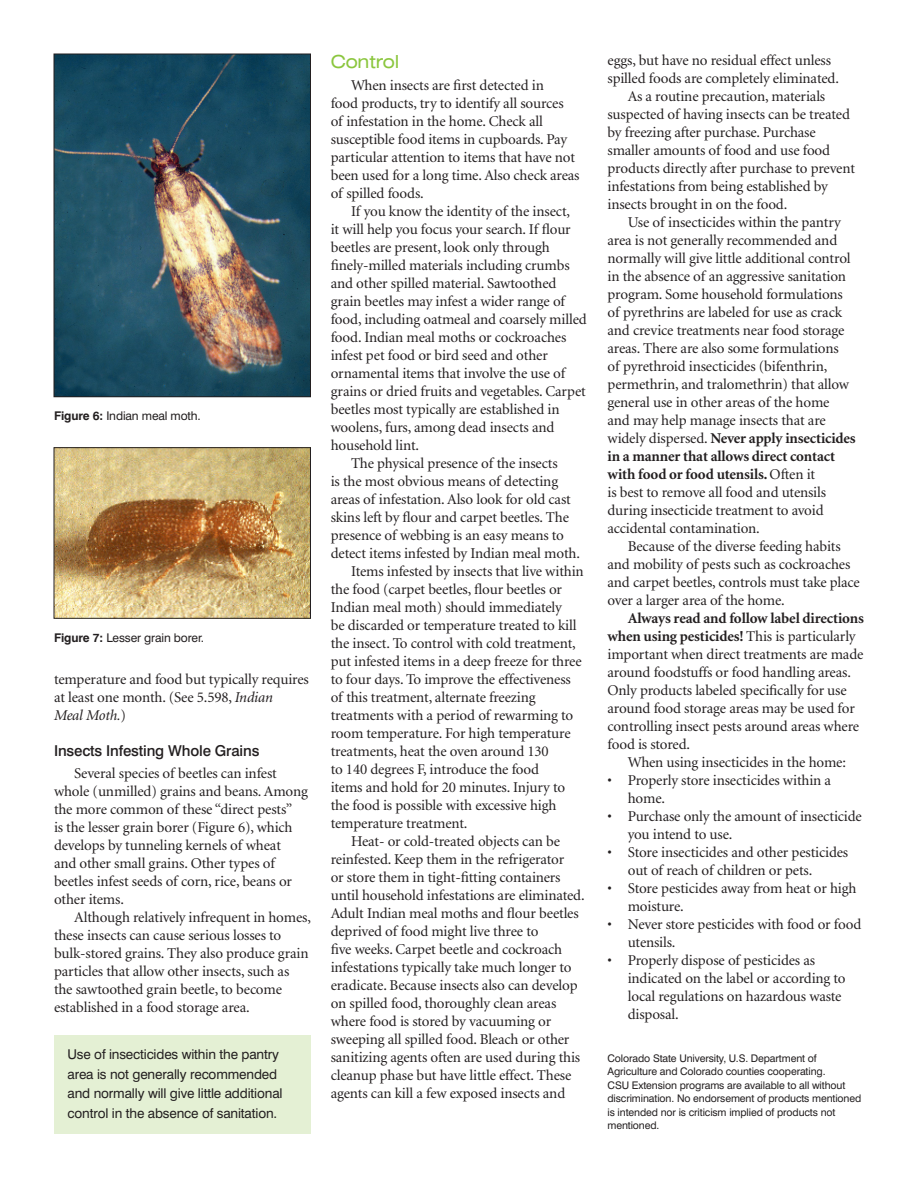
<style>
.page{position:relative;width:918px;height:1188px;background:#fff}
.page>*{position:absolute;margin:0;border:0;box-sizing:border-box;transform-origin:0 0}
.subhead_1{font:expanded 18px "Swiss 721 BT";letter-spacing:-.01em;color:#8bc63e}
.body{font:15px/18px "Minion";letter-spacing:-.01em;color:#231f20}
.body_bullet_indent{font:15px/18px "Minion";letter-spacing:-.01em;color:#231f20}
.subhead_2{font:500 15px "Swiss 721 BT";letter-spacing:-.01em;color:#231f20}
.Sidebar_text{font:13.5px/19.5px "Swiss 721 BT";letter-spacing:-.01em;color:#231f20}
.figure_caption{font:12px "Swiss 721 BT";letter-spacing:-.01em;color:#231f20}
.furtherance_clause{font:10.5px/13.5px "Swiss 721 BT";letter-spacing:-.01em;color:#231f20}
.s1{font-weight:700}
.s2{font-style:italic}
</style>
<div class="page">
<div style="left:54px;top:1035px;width:256px;height:99px;background:#e4f0d4"></div>
<img style="left:56px;top:449px;width:253px;height:168px">
<div style="left:54px;top:447px;width:257px;height:172px;border:1px solid #231f20"></div>
<img style="left:56px;top:56px;width:253px;height:339px">
<div style="left:54px;top:54px;width:257px;height:343px;border:1px solid #231f20"></div>
<p class="figure_caption" style="left:54px;top:408px;width:148px"><span class="s1">Figure 6:</span> Indian meal moth.</p>
<p class="figure_caption" style="left:54px;top:630px;width:152px"><span class="s1">Figure 7:</span> Lesser grain borer.</p>
<p class="body" style="left:54px;top:671px;width:256px">temperature and food but typically requires at least one month. (See 5.598, <span class="s2">Indian<br>Meal Moth.</span>)</p>
<p class="subhead_2" style="left:54px;top:741px;width:207px">Insects Infesting Whole Grains</p>
<p class="body" style="left:54px;top:765px;width:256px;text-indent:20px">Several species of beetles can infest whole (unmilled) grains and beans. Among the more common of these “direct pests”<br>is the lesser grain borer (Figure 6), which develops by tunneling kernels of wheat<br>and other small grains. Other types of beetles infest seeds of corn, rice, beans or other items.</p>
<p class="body" style="left:54px;top:909px;width:258px;text-indent:20px">Although relatively infrequent in homes, these insects can cause serious losses to bulk-stored grains. They also produce grain particles that allow other insects, such as the sawtoothed grain beetle, to become established in a food storage area.</p>
<p class="Sidebar_text" style="left:68px;top:1045px;width:217px">Use of insecticides within the pantry area is not generally recommended and normally will give little additional control in the absence of sanitation.</p>
<p class="subhead_1" style="left:331px;top:51px;width:70px">Control</p>
<p class="body" style="left:331px;top:77px;width:250px;text-indent:20px">When insects are first detected in<br>food products, try to identify all sources<br>of infestation in the home. Check all susceptible food items in cupboards. Pay particular attention to items that have not been used for a long time. Also check areas of spilled foods.</p>
<p class="body" style="left:331px;top:203px;width:258px;text-indent:20px">If you know the identity of the insect,<br>it will help you focus your search. If flour beetles are present, look only through finely-milled materials including crumbs and other spilled material. Sawtoothed grain beetles may infest a wider range of food, including oatmeal and coarsely milled food. Indian meal moths or cockroaches infest pet food or bird seed and other ornamental items that involve the use of grains or dried fruits and vegetables. Carpet beetles most typically are established in woolens, furs, among dead insects and household lint.</p>
<p class="body" style="left:331px;top:455px;width:251px;text-indent:20px">The physical presence of the insects<br>is the most obvious means of detecting areas of infestation. Also look for old cast skins left by flour and carpet beetles. The presence of webbing is an easy means to detect items infested by Indian meal moth.</p>
<p class="body" style="left:331px;top:563px;width:254px;text-indent:20px">Items infested by insects that live within the food (carpet beetles, flour beetles or Indian meal moth) should immediately<br>be discarded or temperature treated to kill the insect. To control with cold treatment, put infested items in a deep freeze for three to four days. To improve the effectiveness of this treatment, alternate freezing treatments with a period of rewarming to room temperature. For high temperature treatments, heat the oven around 130<br>to 140 degrees F, introduce the food<br>items and hold for 20 minutes. Injury to the food is possible with excessive high temperature treatment.</p>
<p class="body" style="left:331px;top:833px;width:255px;text-indent:20px">Heat- or cold-treated objects can be reinfested. Keep them in the refrigerator<br>or store them in tight-fitting containers until household infestations are eliminated.<br>Adult Indian meal moths and flour beetles deprived of food might live three to<br>five weeks. Carpet beetle and cockroach infestations typically take much longer to eradicate. Because insects also can develop on spilled food, thoroughly clean areas where food is stored by vacuuming or sweeping all spilled food. Bleach or other sanitizing agents often are used during this cleanup phase but have little effect. These agents can kill a few exposed insects and</p>
<p class="body" style="left:608px;top:52px;width:233px">eggs, but have no residual effect unless spilled foods are completely eliminated.</p>
<p class="body" style="left:608px;top:88px;width:249px;text-indent:20px">As a routine precaution, materials suspected of having insects can be treated by freezing after purchase. Purchase smaller amounts of food and use food products directly after purchase to prevent infestations from being established by insects brought in on the food.</p>
<p class="body" style="left:608px;top:214px;width:250px;text-indent:20px">Use of insecticides within the pantry area is not generally recommended and normally will give little additional control in the absence of an aggressive sanitation program. Some household formulations of pyrethrins are labeled for use as crack and crevice treatments near food storage areas. There are also some formulations<br>of pyrethroid insecticides (bifenthrin, permethrin, and tralomethrin) that allow general use in other areas of the home<br>and may help manage insects that are widely dispersed. <span class="s1">Never apply insecticides in a manner that allows direct contact with food or food utensils.</span> Often it<br>is best to remove all food and utensils during insecticide treatment to avoid accidental contamination.</p>
<p class="body" style="left:608px;top:538px;width:254px;text-indent:20px">Because of the diverse feeding habits and mobility of pests such as cockroaches and carpet beetles, controls must take place over a larger area of the home.</p>
<p class="body" style="left:608px;top:610px;width:258px;text-indent:20px"><span class="s1">Always read and follow label directions when using pesticides!</span> This is particularly important when direct treatments are made around foodstuffs or food handling areas.<br>Only products labeled specifically for use around food storage areas may be used for controlling insect pests around areas where food is stored.</p>
<p class="body" style="left:628px;top:754px;width:220px">When using insecticides in the home:</p>
<p class="body_bullet_indent" style="left:628px;top:772px;width:205px;text-indent:-20px">• Properly store insecticides within a home.</p>
<p class="body_bullet_indent" style="left:628px;top:808px;width:236px;text-indent:-20px">• Purchase only the amount of insecticide you intend to use.</p>
<p class="body_bullet_indent" style="left:628px;top:844px;width:222px;text-indent:-20px">• Store insecticides and other pesticides out of reach of children or pets.</p>
<p class="body_bullet_indent" style="left:628px;top:880px;width:230px;text-indent:-20px">• Store pesticides away from heat or high moisture.</p>
<p class="body_bullet_indent" style="left:628px;top:916px;width:235px;text-indent:-20px">• Never store pesticides with food or food utensils.</p>
<p class="body_bullet_indent" style="left:628px;top:952px;width:219px;text-indent:-20px">• Properly dispose of pesticides as indicated on the label or according to local regulations on hazardous waste disposal.</p>
<p class="furtherance_clause" style="left:608px;top:1051px;width:255px">Colorado State University, U.S. Department of Agriculture and Colorado counties cooperating.<br>CSU Extension programs are available to all without discrimination. No endorsement of products mentioned is intended nor is criticism implied of products not mentioned.</p>
</div>
